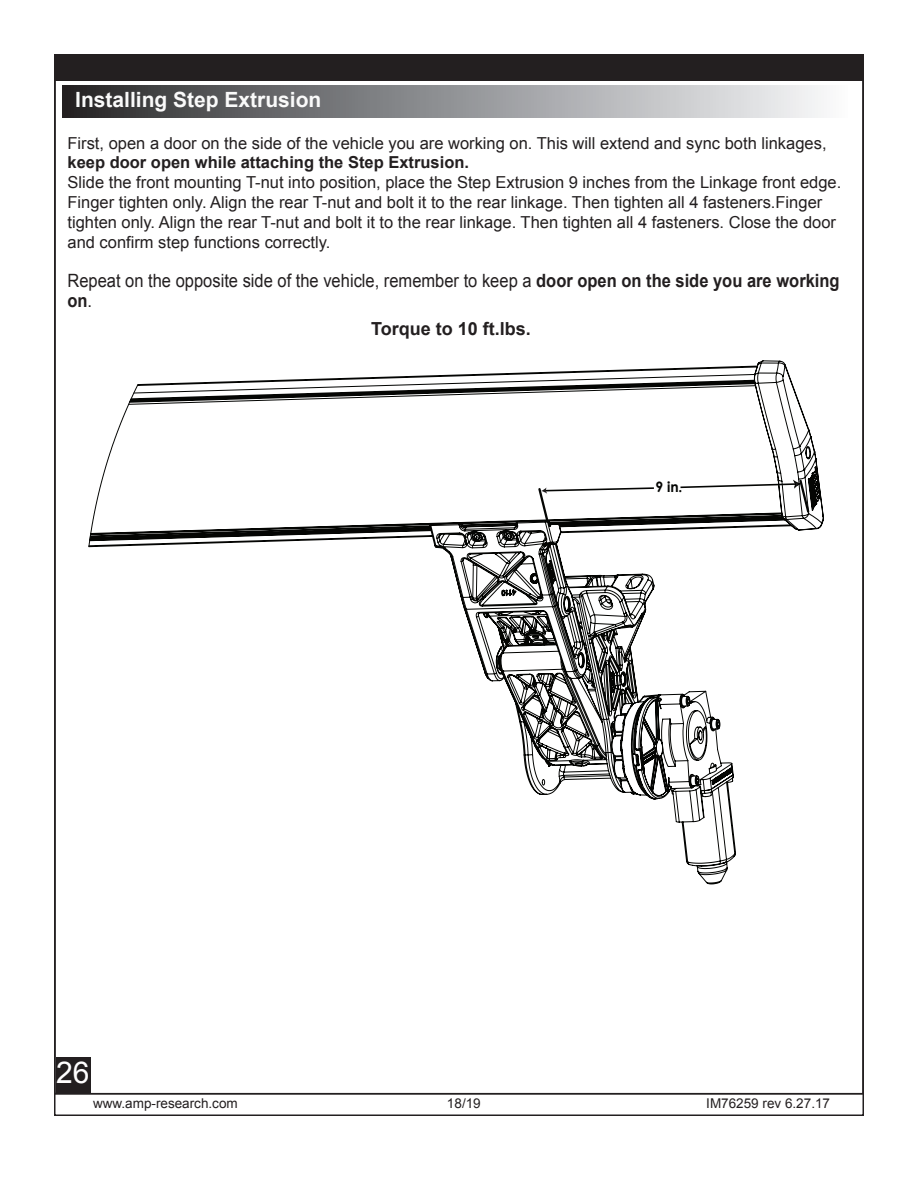
<style>
.page{position:relative;width:918px;height:1188px;background:#fff}
.page>*{position:absolute;margin:0;border:0;box-sizing:border-box;transform-origin:0 0}
.t1{font:30px "Arial";color:#fff}
.t2{font:700 21px "Arial";color:#fafafa}
.t3{font:18.3px/19.8px "Arial";color:#231f20;scale:.9 1}
.t4{font:700 18px "Arial";color:#231f20}
.t5{font:16.5px/19.8px "Arial";color:#231f20}
.t6{font:700 16.5px "Arial";color:#231f20}
.t7{font:700 14.4px "Century Gothic";color:#040503;scale:.96 1}
.t8{font:13.5px "Arial";color:#231f20}
.s1{font-weight:700}
</style>
<div class="page">
<div style="left:54px;top:55px;width:809px;height:26px;background:#231f20"></div>
<div style="left:62px;top:85px;width:785px;height:33px;background:linear-gradient(to right,#2a292c,#fafcfe)"></div>
<svg style="left:89px;top:361px;width:735px;height:523px"></svg>
<svg style="left:537px;top:478px;width:274px;height:45px"></svg>
<div style="left:54px;top:54px;width:810px;height:27px;border:2px solid #231f20"></div>
<div style="left:56px;top:1057px;width:35px;height:36px;background:#231f20"></div>
<p class="t2" style="left:75px;top:85px;width:248px">Installing Step Extrusion</p>
<p class="t5" style="left:68px;top:133px;width:761px">First, open a door on the side of the vehicle you are working on. This will extend and sync both linkages,</p>
<p class="t6" style="left:68px;top:152px;width:403px">keep door open while attaching the Step Extrusion.</p>
<p class="t5" style="left:68px;top:173px;width:775px">Slide the front mounting T-nut into position, place the Step Extrusion 9 inches from the Linkage front edge.<br>Finger tighten only. Align the rear T-nut and bolt it to the rear linkage. Then tighten all 4 fasteners.Finger tighten only. Align the rear T-nut and bolt it to the rear linkage. Then tighten all 4 fasteners. Close the door and confirm step functions correctly.</p>
<p class="t3" style="left:68px;top:271px;width:859px">Repeat on the opposite side of the vehicle, remember to keep a <span class="s1">door open on the side you are working on</span>.</p>
<h1 class="t1" style="left:56px;top:1053px;width:35px">26</h1>
<p class="t4" style="left:371px;top:317px;width:161px">Torque to 10 ft.lbs.</p>
<p class="t7" style="left:655px;top:476px;width:30px">9 in.</p>
<p class="t8" style="left:93px;top:1094px;width:146px">www.amp-research.com</p>
<p class="t8" style="left:447px;top:1095px;width:35px">18/19</p>
<p class="t8" style="left:706px;top:1095px;width:125px">IM76259 rev 6.27.1 7</p>
</div>
